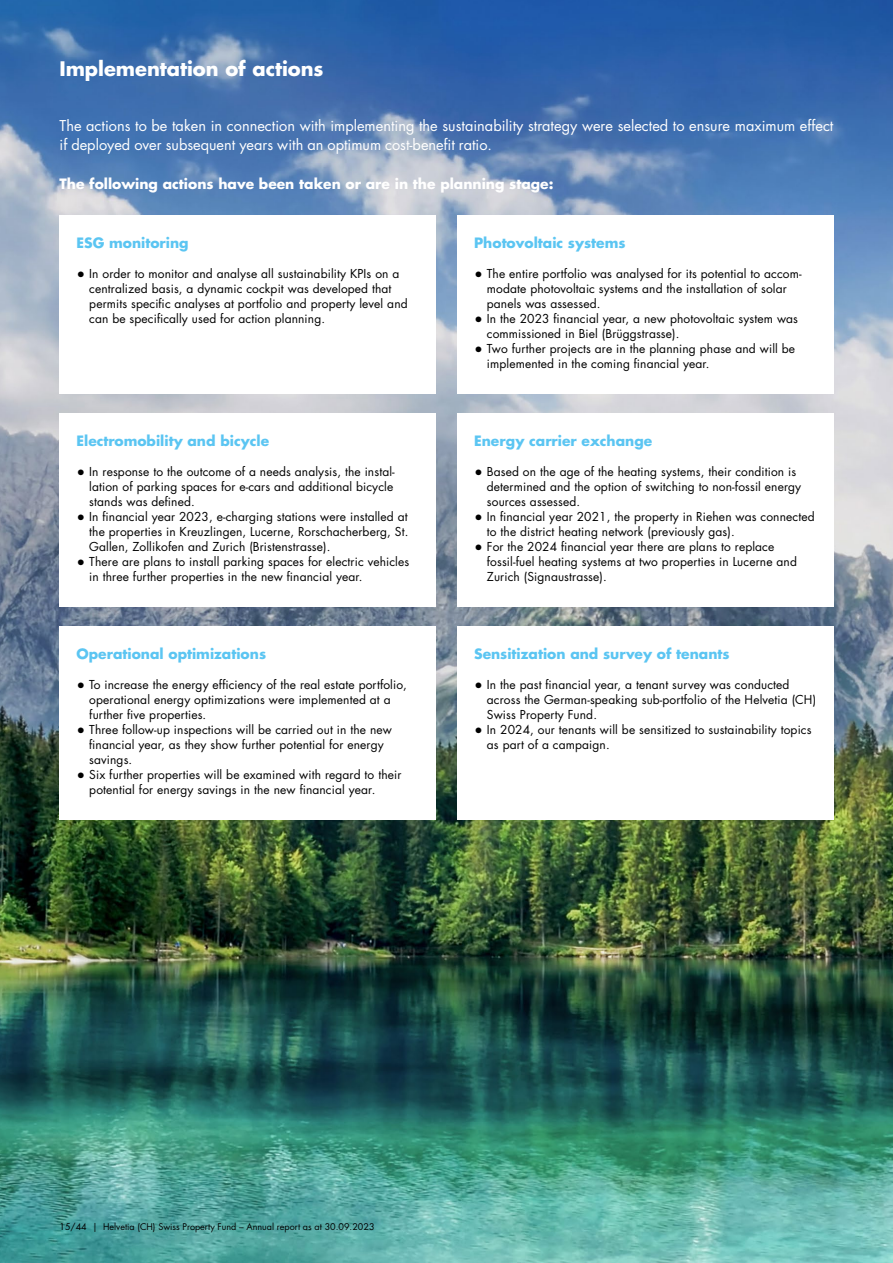
<style>
.page{position:relative;width:893px;height:1263px;background:#fff}
.page>*{position:absolute;margin:0;border:0;box-sizing:border-box;transform-origin:0 0}
.Subtitle_A_bold_13_16pt_HV-Blue{font:700 19.5px "Futura Std";letter-spacing:-.005em;color:#fff}
.Copy_book_9_7_13pt_block{font:14.55px/19.5px "Futura Std";color:#fff}
.Subtitle_B_bold_9_25_11pt_no_grid{font:700 13.8px "Futura Std";color:#5bc5f2}
.Subtitle_C_bold_9_25_13pt{font:700 13.8px "Futura Std";color:#fff}
.t1{font:12px/15px "Futura Std";letter-spacing:.01em;color:#000}
.t2{font:9px "Futura Std";color:#000}
.s1{font-size:15px}
</style>
<div class="page">
<img style="left:0;top:0;width:893px;height:1263px">
<div style="left:457px;top:216px;width:376px;height:178px;background:#fff"></div>
<div style="left:457px;top:413px;width:376px;height:193px;background:#fff"></div>
<div style="left:457px;top:626px;width:376px;height:193px;background:#fff"></div>
<div style="left:60px;top:216px;width:376px;height:178px;background:#fff"></div>
<div style="left:60px;top:413px;width:376px;height:193px;background:#fff"></div>
<div style="left:60px;top:626px;width:376px;height:193px;background:#fff"></div>
<p class="Subtitle_A_bold_13_16pt_HV-Blue" style="left:60px;top:55px;width:265px">Implementation of actions</p>
<p class="Copy_book_9_7_13pt_block" style="left:60px;top:116px;width:775px">The actions to be taken in connection with implementing the sustainability strategy were selected to ensure maximum effect if deployed over subsequent years with an optimum cost-benefit ratio.</p>
<p class="Subtitle_C_bold_9_25_13pt" style="left:60px;top:175px;width:495px">The following actions have been taken or are in the planning stage:</p>
<p class="Subtitle_B_bold_9_25_11pt_no_grid" style="left:77px;top:234px;width:114px">ESG monitoring</p>
<p class="t1" style="left:89px;top:266px;width:320px;text-indent:-13px"><span class="s1">•</span> In order to monitor and analyse all sustainability KPIs on a centralized basis, a dynamic cockpit was developed that permits specific analyses at portfolio and property level and can be specifically used for action planning.</p>
<p class="Subtitle_B_bold_9_25_11pt_no_grid" style="left:77px;top:432px;width:194px">Electromobility and bicycle</p>
<p class="t1" style="left:89px;top:464px;width:307px;text-align:justify;text-indent:-13px"><span class="s1">•</span> In response to the outcome of a needs analysis, the instal&shy;lation of parking spaces for e-cars and additional bicycle stands was defined.</p>
<p class="t1" style="left:89px;top:509px;width:321px;text-align:justify;text-indent:-13px"><span class="s1">•</span> In financial year 2023, e-charging stations were installed at the properties in Kreuzlingen, Lucerne, Rorschacherberg, St.<br>Gallen, Zollikofen and Zurich (Bristenstrasse).</p>
<p class="t1" style="left:89px;top:554px;width:321px;text-indent:-13px"><span class="s1">•</span> There are plans to install parking spaces for electric vehicles in three further properties in the new financial year.</p>
<p class="Subtitle_B_bold_9_25_11pt_no_grid" style="left:77px;top:644px;width:191px">Operational optimizations</p>
<p class="t1" style="left:89px;top:677px;width:319px;text-indent:-13px"><span class="s1">•</span> To increase the energy efficiency of the real estate portfolio, operational energy optimizations were implemented at a further five properties.</p>
<p class="t1" style="left:89px;top:722px;width:304px;text-indent:-13px"><span class="s1">•</span> Three follow-up inspections will be carried out in the new financial year, as they show further potential for energy savings.</p>
<p class="t1" style="left:89px;top:767px;width:314px;text-indent:-13px"><span class="s1">•</span> Six further properties will be examined with regard to their potential for energy savings in the new financial year.</p>
<p class="Subtitle_B_bold_9_25_11pt_no_grid" style="left:474px;top:234px;width:153px">Photovoltaic systems</p>
<p class="t1" style="left:487px;top:266px;width:316px;text-indent:-13px"><span class="s1">•</span> The entire portfolio was analysed for its potential to accom&shy;modate photovoltaic systems and the installation of solar panels was assessed.</p>
<p class="t1" style="left:487px;top:311px;width:313px;text-indent:-13px"><span class="s1">•</span> In the 2023 financial year, a new photovoltaic system was commissioned in Biel (Brüggstrasse).</p>
<p class="t1" style="left:487px;top:341px;width:310px;text-indent:-13px"><span class="s1">•</span> Two further projects are in the planning phase and will be implemented in the coming financial year.</p>
<p class="Subtitle_B_bold_9_25_11pt_no_grid" style="left:474px;top:432px;width:180px">Energy carrier exchange</p>
<p class="t1" style="left:487px;top:464px;width:316px;text-indent:-13px"><span class="s1">•</span> Based on the age of the heating systems, their condition is determined and the option of switching to non-fossil energy sources assessed.</p>
<p class="t1" style="left:487px;top:509px;width:329px;text-indent:-13px"><span class="s1">•</span> In financial year 2021, the property in Riehen was connected to the district heating network (previously gas).</p>
<p class="t1" style="left:487px;top:539px;width:312px;text-indent:-13px"><span class="s1">•</span> For the 2024 financial year there are plans to replace fossil-fuel heating systems at two properties in Lucerne and<br>Zurich (Signaustrasse).</p>
<p class="Subtitle_B_bold_9_25_11pt_no_grid" style="left:474px;top:644px;width:257px">Sensitization and survey of tenants</p>
<p class="t1" style="left:487px;top:677px;width:331px;text-indent:-13px"><span class="s1">•</span> In the past financial year, a tenant survey was conducted across the German-speaking sub-portfolio of the Helvetia (CH)<br>Swiss Property Fund.</p>
<p class="t1" style="left:487px;top:722px;width:326px;text-indent:-13px"><span class="s1">•</span> In 2024, our tenants will be sensitized to sustainability topics as part of a campaign.</p>
<p class="t2" style="left:60px;top:1221px;width:317px">15/44 | Helvetia (CH) Swiss Property Fund – Annual report as at 30.09.2023</p>
</div>
